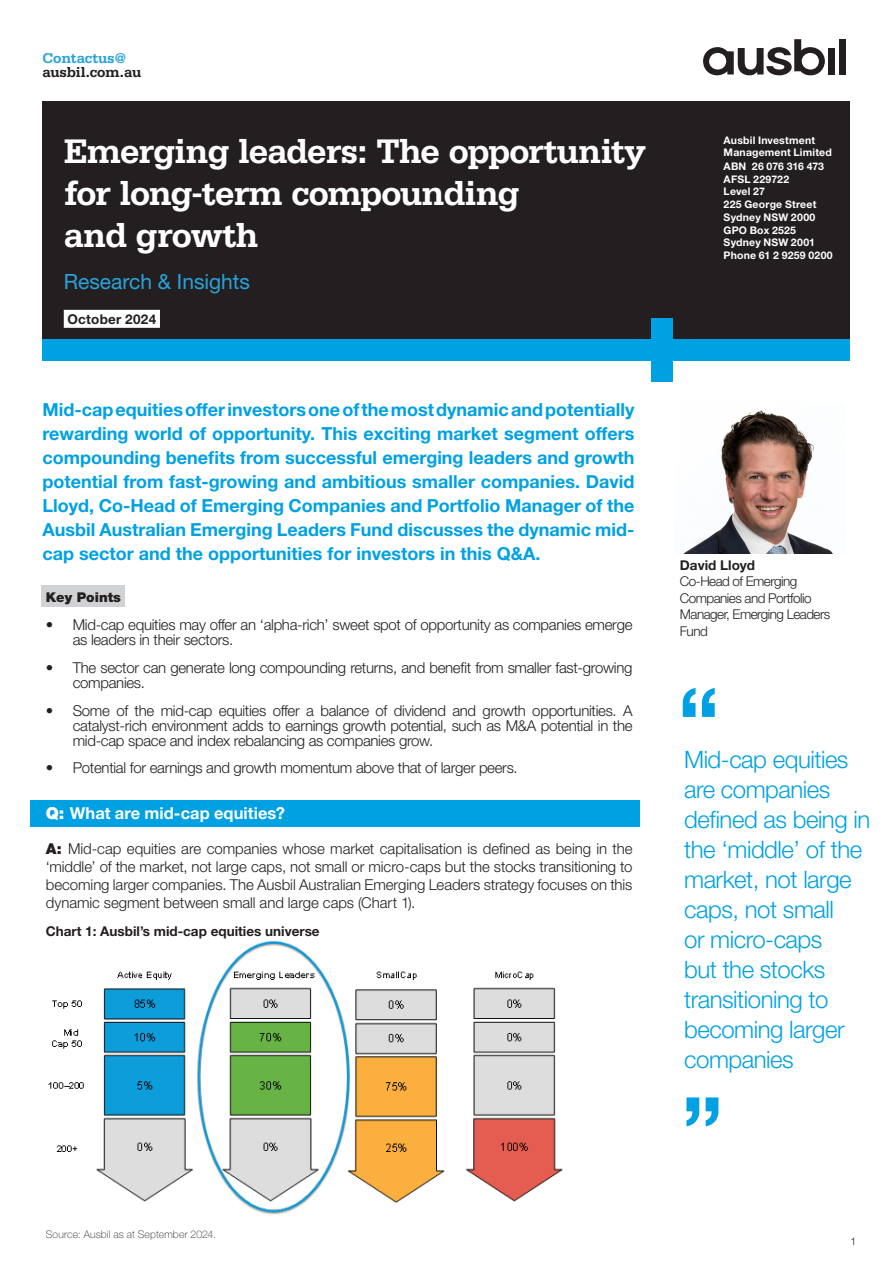
<style>
.page{position:relative;width:893px;height:1263px;background:#fff}
.page>*{position:absolute;margin:0;border:0;box-sizing:border-box;transform-origin:0 0}
.Body_text{font:700 90px "Helvetica Neue LT Std";color:#00a1e3}
.Title_white{font:700 36px "Serifa Std";letter-spacing:-.035em;color:#fff}
.Body_text-2{font:300 24px/30px "Helvetica Neue LT Std";letter-spacing:-.02em;color:#00a1e3}
.Body_text-3{font:21px "Helvetica Neue LT Std";color:#2aa2db}
.Body_text-4{font:700 18px/24px "Helvetica Neue LT Std";color:#00a1e3;text-align:justify}
.Body_text-5{font:700 16.5px "Helvetica Neue LT Std";color:#fff}
.Body_text-6{font:300 15px/15px "Helvetica Neue LT Std";letter-spacing:-.02em;color:#231f20}
.Email{font:700 15px/13.5px "Serifa Std";letter-spacing:-.01em;color:#231f20}
.Body_text-7{font:300 13.5px/16.5px "Helvetica Neue LT Std";letter-spacing:-.04em;color:#231f20}
.Body_text-8{font:700 13.5px "Helvetica Neue LT Std";color:#231f20}
.Date{font:700 13.5px "Helvetica Neue LT Std";letter-spacing:.02em;color:#231f20}
.Body_text-9{font:900 13.5px "Helvetica Neue LT Std";color:#231f20}
.Contact_details_white{font:700 10.5px/12.8px "Helvetica Neue LT Std";letter-spacing:.015em;color:#fff}
.t1{font:100 10.5px "Helvetica Neue LT Std";letter-spacing:.015em;color:#231f20}
.Page_number_right{font:300 10.5px "Helvetica Neue LT Std";color:#231f20}
.s1{color:#2aa2db}
.s2{font-weight:900}
</style>
<div class="page">
<div style="left:43px;top:101px;width:807px;height:252px;background:#231f20"></div>
<div style="left:43px;top:340px;width:807px;height:21px;background:#00a1e3"></div>
<svg style="left:703px;top:39px;width:122px;height:36px"></svg>
<div style="left:828px;top:48px;width:7px;height:26px;background:#231f20"></div>
<div style="left:839px;top:39px;width:7px;height:35px;background:#231f20"></div>
<div style="left:64px;top:310px;width:96px;height:18px;background:#fff"></div>
<div style="left:41px;top:586px;width:84px;height:21px;background:#d1d2d4"></div>
<div style="left:30px;top:800px;width:609px;height:26px;background:#00a1e3"></div>
<img style="left:48px;top:941px;width:515px;height:274px">
<img style="left:684px;top:410px;width:149px;height:143px">
<div style="left:651px;top:319px;width:21px;height:63px;background:#00a1e3"></div>
<p class="Email" style="left:43px;top:52px;width:100px"><span class="s1">Contactus@ </span>ausbil.com.au</p>
<p class="Title_white" style="left:64px;top:130px;width:584px">Emerging leaders: The opportunity</p>
<p class="Title_white" style="left:64px;top:172px;width:458px">for long-term compounding</p>
<p class="Title_white" style="left:64px;top:214px;width:196px">and growth</p>
<p class="Body_text-3" style="left:64px;top:269px;width:188px">Research &amp; Insights</p>
<p class="Date" style="left:68px;top:311px;width:90px">October 2024</p>
<p class="Body_text-4" style="left:43px;top:397px;width:593px">Mid-cap equities offer investors one of the most dynamic and potentially rewarding world of opportunity. This exciting market segment offers compounding benefits from successful emerging leaders and growth potential from fast-growing and ambitious smaller companies. David Lloyd, Co-Head of Emerging Companies and Portfolio Manager of the Ausbil Australian Emerging Leaders Fund discusses the dynamic mid&shy;cap sector and the opportunities for investors in this Q&amp;A.</p>
<p class="Body_text-9" style="left:46px;top:589px;width:77px">Key Points</p>
<p class="Body_text-6" style="left:73px;top:617px;width:561px;text-indent:-27px">• Mid-cap equities may offer an ‘alpha-rich’ sweet spot of opportunity as companies emerge as leaders in their sectors.</p>
<p class="Body_text-6" style="left:73px;top:660px;width:561px;text-indent:-27px">• The sector can generate long compounding returns, and benefit from smaller fast-growing companies.</p>
<p class="Body_text-6" style="left:73px;top:702px;width:561px;text-align:justify;text-indent:-27px">• Some of the mid-cap equities offer a balance of dividend and growth opportunities. A catalyst-rich environment adds to earnings growth potential, such as M&amp;A potential in the mid-cap space and index rebalancing as companies grow.</p>
<p class="Body_text-6" style="left:46px;top:760px;width:473px">• Potential for earnings and growth momentum above that of larger peers.</p>
<p class="Body_text-5" style="left:46px;top:803px;width:241px"><span class="s2">Q:</span> What are mid-cap equities?</p>
<p class="Body_text-6" style="left:46px;top:839px;width:588px;line-height:18px;text-align:justify"><span class="s2">A:</span> Mid-cap equities are companies whose market capitalisation is defined as being in the ‘middle’ of the market, not large caps, not small or micro-caps but the stocks transitioning to becoming larger companies. The Ausbil Australian Emerging Leaders strategy focuses on this dynamic segment between small and large caps (Chart 1).</p>
<p class="Body_text-8" style="left:46px;top:923px;width:275px">Chart 1: Ausbil’s mid-cap equities universe</p>
<p class="Contact_details_white" style="left:724px;top:133px;width:110px">Ausbil Investment<br>Management Limited</p>
<p class="Contact_details_white" style="left:724px;top:159px;width:102px">ABN 26 076 316 473</p>
<p class="Contact_details_white" style="left:724px;top:172px;width:67px">AFSL 229722</p>
<p class="Contact_details_white" style="left:724px;top:185px;width:43px">Level 27</p>
<p class="Contact_details_white" style="left:724px;top:198px;width:94px">225 George Street</p>
<p class="Contact_details_white" style="left:724px;top:210px;width:93px">Sydney NSW 2000</p>
<p class="Contact_details_white" style="left:724px;top:223px;width:74px">GPO Box 2525</p>
<p class="Contact_details_white" style="left:724px;top:236px;width:93px">Sydney NSW 2001</p>
<p class="Contact_details_white" style="left:724px;top:249px;width:111px">Phone 61 2 9259 0200</p>
<p class="Body_text-8" style="left:680px;top:556px;width:77px">David Lloyd</p>
<p class="Body_text-7" style="left:680px;top:573px;width:152px">Co-Head of Emerging<br>Companies and Portfolio<br>Manager, Emerging Leaders<br>Fund</p>
<p class="Body_text" style="left:678px;top:664px;width:43px">“</p>
<p class="Body_text-2" style="left:684px;top:743px;width:188px">Mid-cap equities are companies defined as being in the ‘middle’ of the market, not large caps, not small<br>or micro-caps<br>but the stocks transitioning to becoming larger companies</p>
<p class="Body_text" style="left:723px;top:1150px;width:43px;rotate:-180deg">“</p>
<p class="t1" style="left:46px;top:1228px;width:172px">Source: Ausbil as at September 2024.</p>
<p class="Page_number_right" style="left:851px;top:1235px;width:7px">1</p>
</div>
